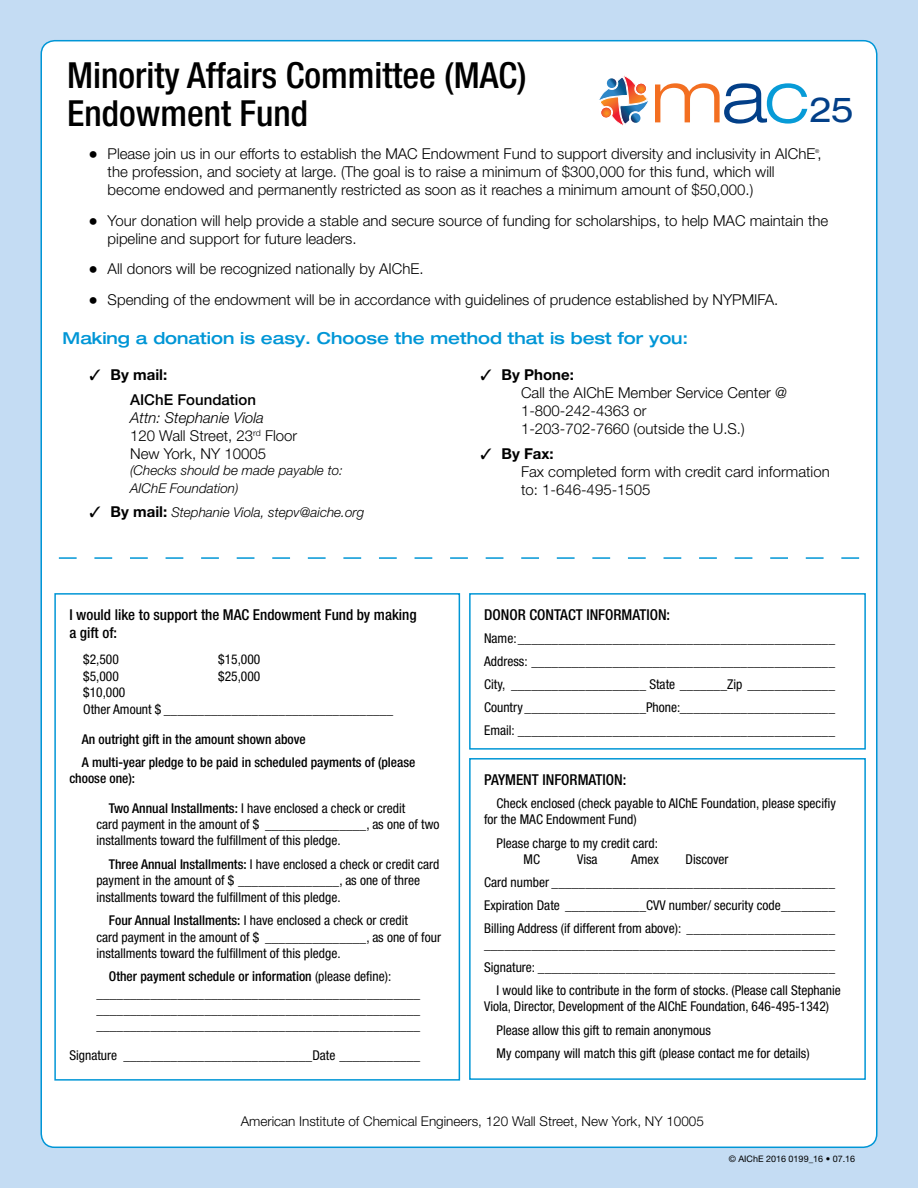
<style>
.page{position:relative;width:918px;height:1188px;background:#c4dcf3}
.page>*{position:absolute;margin:0;border:0;box-sizing:border-box;transform-origin:0 0}
.t1{font:300 expanded 72.9px "Helvetica Neue";color:#f36f21}
.t2{font:500 condensed 36px/37.5px "Helvetica Neue";color:#000}
.t3{font:expanded 34.65px "Helvetica Neue";color:#023f88}
.t4{font:500 expanded 16.5px "Helvetica Neue";color:#0096d6}
.t5{font:300 15px/18px "Helvetica Neue";color:#000}
.t6{font:500 condensed 15px/18px "Helvetica Neue";color:#000}
.t7{font:500 15px/24.8px "Helvetica Neue";color:#000}
.t8{font:condensed 13.5px/16.2px "Helvetica Neue";color:#000}
.t9{font:500 condensed 13.5px/23.2px "Helvetica Neue";color:#000}
.t10{font:italic 300 13.5px/18px "Helvetica Neue";color:#000}
.t11{font:300 13.5px "Helvetica Neue";color:#000}
.t12{font:9px "Helvetica Neue";color:#000}
.t13{font:300 5.25px "Helvetica Neue";color:#000}
.s1{font-family:"Universal Newswith Comm Pi";font-weight:400;font-size:13.5px}
.s2{color:#023f88}
.s3{font-weight:300;font-size:72.9px;color:#079bd7}
.s4{font-weight:700}
.s5{font-style:italic}
.s6{font-weight:700;font-style:normal;font-size:15px}
.s7{font-weight:500}
</style>
<div class="page">
<div style="left:41px;top:41px;width:836px;height:1106px;background:#fff;border-radius:14px"></div>
<svg style="left:59px;top:557px;width:800px;height:2px"></svg>
<svg style="left:599px;top:75px;width:49px;height:51px"></svg>
<div style="left:54px;top:593px;width:406px;height:488px;border:2px solid #0096d6"></div>
<div style="left:469px;top:593px;width:397px;height:157px;border:2px solid #0096d6"></div>
<div style="left:469px;top:758px;width:397px;height:322px;border:2px solid #0096d6"></div>
<h2 class="t2" style="left:67px;top:56px;width:461px">Minority Affairs Committee (MAC)<br>Endowment Fund</h2>
<p class="t5" style="left:90px;top:144px;width:733px"><span class="s1">●</span> Please join us in our efforts to establish the MAC Endowment Fund to support diversity and inclusivity in AIChE,</p>
<h1 class="t1" style="left:651px;top:53px;width:117px">m<span class="s2">a</span></h1>
<h3 class="t3" style="left:765px;top:89px;width:91px"><span class="s3">c</span>25</h3>
<p class="t13" style="left:815px;top:148px;width:6px">®</p>
<p class="t5" style="left:108px;top:162px;width:669px">the profession, and society at large. (The goal is to raise a minimum of $300,000 for this fund, which will become endowed and permanently restricted as soon as it reaches a minimum amount of $50,000.)</p>
<p class="t5" style="left:108px;top:211px;width:722px;text-indent:-18px"><span class="s1">●</span> Your donation will help provide a stable and secure source of funding for scholarships, to help MAC maintain the pipeline and support for future leaders.</p>
<p class="t5" style="left:90px;top:259px;width:335px"><span class="s1">●</span> All donors will be recognized nationally by AIChE.</p>
<p class="t5" style="left:90px;top:290px;width:690px"><span class="s1">●</span> Spending of the endowment will be in accordance with guidelines of prudence established by NYPMIFA.</p>
<p class="t4" style="left:63px;top:328px;width:627px">Making a donation is easy. Choose the method that is best for you:</p>
<p class="t7" style="left:130px;top:362px;width:127px;text-indent:-40px">✓ <span class="s4">By mail:<br></span>AIChE Foundation</p>
<p class="t5" style="left:130px;top:408px;width:169px"><span class="s5">Attn: Stephanie Viola<br></span>120 Wall Street, 23<sup>rd</sup> Floor<br>New York, NY 10005</p>
<p class="t10" style="left:130px;top:461px;width:214px">(Checks should be made payable to:<br>AIChE Foundation)</p>
<p class="t10" style="left:90px;top:503px;width:276px">✓ <span class="s6">By mail:</span> Stephanie Viola, stepv@aiche.org</p>
<p class="t5" style="left:521px;top:365px;width:267px;text-indent:-40px">✓ <span class="s4">By Phone:<br></span>Call the AIChE Member Service Center @<br>1-800-242-4363 or<br>1-203-702-7660 (outside the U.S.)</p>
<p class="t5" style="left:521px;top:444px;width:310px;text-indent:-40px">✓ <span class="s4">By Fax:<br></span>Fax completed form with credit card information to: 1-646-495-1505</p>
<p class="t6" style="left:69px;top:605px;width:349px">I would like to support the MAC Endowment Fund by making a gift of:</p>
<p class="t8" style="left:83px;top:651px;width:37px">$2,500</p>
<p class="t8" style="left:218px;top:651px;width:44px">$15,000</p>
<p class="t8" style="left:83px;top:668px;width:37px">$5,000</p>
<p class="t8" style="left:218px;top:668px;width:44px">$25,000</p>
<p class="t8" style="left:83px;top:684px;width:312px">$10,000<br>Other Amount $ __________________________________</p>
<p class="t9" style="left:82px;top:727px;width:335px">An outright gift in the amount shown above<br>A multi-year pledge to be paid in scheduled payments of (please</p>
<p class="t9" style="left:69px;top:767px;width:67px">choose one):</p>
<p class="t8" style="left:96px;top:800px;width:345px;text-indent:13px"><span class="s7">Two Annual Installments:</span> I have enclosed a check or credit<br>card payment in the amount of $ _______________, as one of two installments toward the fulfillment of this pledge.</p>
<p class="t8" style="left:96px;top:856px;width:345px;text-indent:13px"><span class="s7">Three Annual Installments:</span> I have enclosed a check or credit card payment in the amount of $ _______________, as one of three installments toward the fulfillment of this pledge.</p>
<p class="t8" style="left:96px;top:912px;width:346px;text-indent:13px"><span class="s7">Four Annual Installments:</span> I have enclosed a check or credit<br>card payment in the amount of $ _______________, as one of four installments toward the fulfillment of this pledge.</p>
<p class="t8" style="left:96px;top:969px;width:325px;text-indent:13px"><span class="s7">Other payment schedule or information</span> (please define): ________________________________________________ ________________________________________________ ________________________________________________</p>
<p class="t8" style="left:69px;top:1047px;width:352px">Signature ____________________________Date ____________</p>
<p class="t6" style="left:484px;top:605px;width:188px">DONOR CONTACT INFORMATION:</p>
<p class="t8" style="left:484px;top:626px;width:352px;line-height:23px;text-align:justify">Name:_______________________________________________ Address: _____________________________________________ City, ____________________ State _______Zip _____________ Country __________________Phone:_______________________ Email: _______________________________________________</p>
<p class="t6" style="left:484px;top:770px;width:144px">PAYMENT INFORMATION:</p>
<p class="t8" style="left:484px;top:795px;width:353px;text-indent:13px">Check enclosed (check payable to AIChE Foundation, please specifiy for the MAC Endowment Fund)</p>
<p class="t8" style="left:524px;top:834px;width:136px;text-indent:-27px">Please charge to my credit card:<br>MC</p>
<p class="t8" style="left:484px;top:848px;width:353px;line-height:23px;text-indent:202px">Discover<br>Card number __________________________________________ Expiration Date ____________CVV number/ security code________ Billing Address (if different from above): ______________________</p>
<p class="t8" style="left:484px;top:936px;width:352px">____________________________________________________</p>
<p class="t8" style="left:484px;top:959px;width:352px">Signature: ____________________________________________</p>
<p class="t8" style="left:497px;top:982px;width:346px">I would like to contribute in the form of stocks. (Please call Stephanie</p>
<p class="t8" style="left:497px;top:995px;width:334px;line-height:23.2px;text-indent:-13px">Viola, Director, Development of the AIChE Foundation, 646-495-1342)<br>Please allow this gift to remain anonymous<br>My company will match this gift (please contact me for details)</p>
<p class="t8" style="left:577px;top:851px;width:22px">Visa</p>
<p class="t8" style="left:631px;top:851px;width:29px">Amex</p>
<p class="t11" style="left:241px;top:1113px;width:465px">American Institute of Chemical Engineers, 120 Wall Street, New York, NY 10005</p>
<p class="t12" style="left:729px;top:1153px;width:128px">© AIChE 2016 0199_16 • 07.16</p>
</div>
